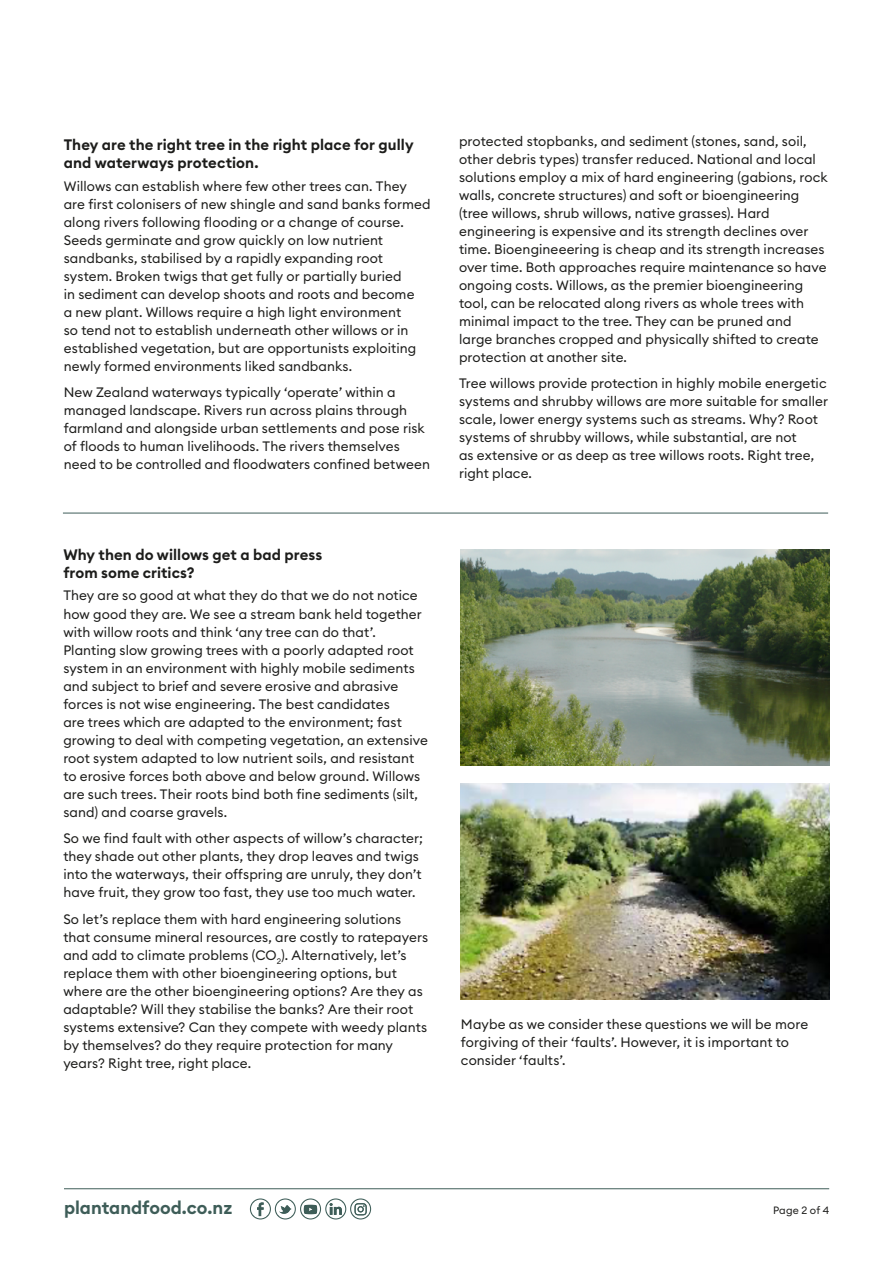
<style>
.page{position:relative;width:893px;height:1263px;background:#fff}
.page>*{position:absolute;margin:0;border:0;box-sizing:border-box;transform-origin:0 0}
.t1{font:600 18px "Euclid Circular B";color:#3e5d58}
.Body_subhead{font:600 15px/18px "Euclid Circular B";letter-spacing:.005em;color:#1d1d1b}
.Body{font:13.5px/18px "Euclid Circular B";letter-spacing:.005em;color:#1d1d1b}
.t2{font:10.5px "Euclid Circular B";letter-spacing:.015em;color:#1d1d1b}
</style>
<div class="page">
<hr style="left:64px;top:1188px;width:765px;height:1px;background:#3e5d58">
<svg style="left:250px;top:1198px;width:121px;height:21px"></svg>
<img style="left:461px;top:550px;width:368px;height:215px">
<img style="left:461px;top:784px;width:368px;height:215px">
<hr style="left:63px;top:513px;width:765px;height:1px;background:#3e5d58">
<p class="Body_subhead" style="left:64px;top:136px;width:351px">They are the right tree in the right place for gully and waterways protection.</p>
<p class="Body" style="left:64px;top:177px;width:368px">Willows can establish where few other trees can. They are first colonisers of new shingle and sand banks formed along rivers following flooding or a change of course.<br>Seeds germinate and grow quickly on low nutrient sandbanks, stabilised by a rapidly expanding root system. Broken twigs that get fully or partially buried<br>in sediment can develop shoots and roots and become<br>a new plant. Willows require a high light environment<br>so tend not to establish underneath other willows or in established vegetation, but are opportunists exploiting newly formed environments liked sandbanks.</p>
<p class="Body" style="left:64px;top:383px;width:368px">New Zealand waterways typically ‘operate’ within a managed landscape. Rivers run across plains through farmland and alongside urban settlements and pose risk of floods to human livelihoods. The rivers themselves need to be controlled and floodwaters confined between</p>
<p class="Body_subhead" style="left:63px;top:546px;width:260px">Why then do willows get a bad press from some critics?</p>
<p class="Body" style="left:63px;top:586px;width:366px">They are so good at what they do that we do not notice how good they are. We see a stream bank held together with willow roots and think ‘any tree can do that’.<br>Planting slow growing trees with a poorly adapted root system in an environment with highly mobile sediments and subject to brief and severe erosive and abrasive forces is not wise engineering. The best candidates<br>are trees which are adapted to the environment; fast growing to deal with competing vegetation, an extensive root system adapted to low nutrient soils, and resistant to erosive forces both above and below ground. Willows are such trees. Their roots bind both fine sediments (silt, sand) and coarse gravels.</p>
<p class="Body" style="left:63px;top:829px;width:361px">So we find fault with other aspects of willow’s character; they shade out other plants, they drop leaves and twigs into the waterways, their offspring are unruly, they don’t have fruit, they grow too fast, they use too much water.</p>
<p class="Body" style="left:63px;top:909px;width:366px">So let’s replace them with hard engineering solutions that consume mineral resources, are costly to ratepayers and add to climate problems (CO<sub>2</sub>). Alternatively, let’s replace them with other bioengineering options, but where are the other bioengineering options? Are they as adaptable? Will they stabilise the banks? Are their root systems extensive? Can they compete with weedy plants by themselves? do they require protection for many years? Right tree, right place.</p>
<p class="Body" style="left:459px;top:132px;width:370px">protected stopbanks, and sediment (stones, sand, soil, other debris types) transfer reduced. National and local solutions employ a mix of hard engineering (gabions, rock walls, concrete structures) and soft or bioengineering (tree willows, shrub willows, native grasses). Hard engineering is expensive and its strength declines over time. Bioengineeering is cheap and its strength increases over time. Both approaches require maintenance so have ongoing costs. Willows, as the premier bioengineering tool, can be relocated along rivers as whole trees with minimal impact to the tree. They can be pruned and large branches cropped and physically shifted to create protection at another site.</p>
<p class="Body" style="left:459px;top:374px;width:371px">Tree willows provide protection in highly mobile energetic systems and shrubby willows are more suitable for smaller scale, lower energy systems such as streams. Why? Root systems of shrubby willows, while substantial, are not<br>as extensive or as deep as tree willows roots. Right tree, right place.</p>
<p class="Body" style="left:461px;top:1015px;width:349px">Maybe as we consider these questions we will be more forgiving of their ‘faults’. However, it is important to consider ‘faults’.</p>
<h1 class="t1" style="left:64px;top:1196px;width:170px">plantandfood.co.nz</h1>
<p class="t2" style="left:773px;top:1203px;width:58px">Page 2 of 4</p>
</div>
